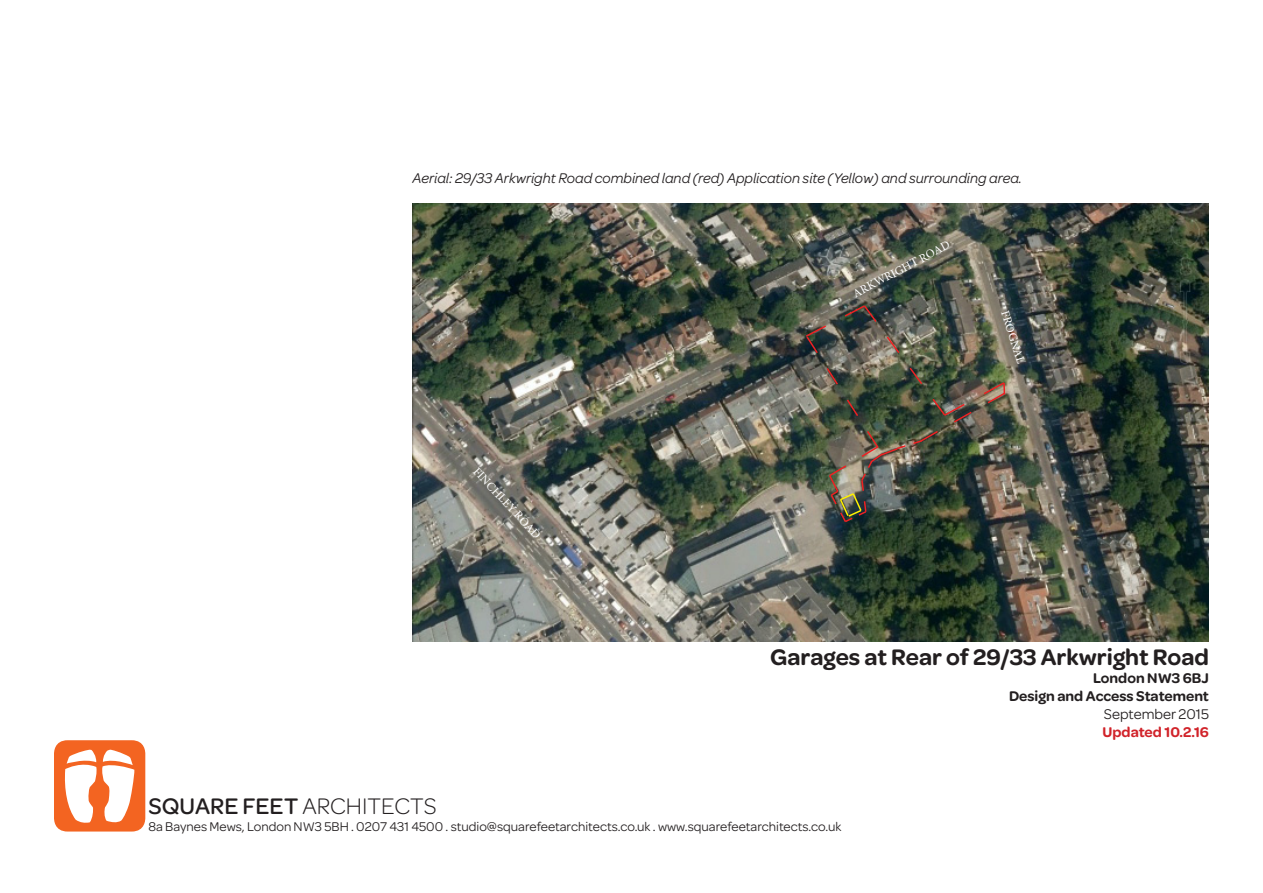
<style>
.page{position:relative;width:1263px;height:893px;background:#fff}
.page>*{position:absolute;margin:0;border:0;box-sizing:border-box;transform-origin:0 0}
.t1{font:600 24px "Omnes";color:#231f20}
.t2{font:500 24px "Omnes";color:#231f20}
.t3{font:italic 15px "Omnes";color:#231f20}
.t4{font:600 15px "Omnes";color:#231f20}
.t5{font:600 15px "Omnes";color:#d1232a}
.t6{font:15px "Omnes";color:#231f20}
.t7{font:13.5px "Omnes";color:#231f20}
.t8{font:12px "Minion Pro";color:#fff}
.s1{font-weight:300}
</style>
<div class="page">
<svg style="left:54px;top:740px;width:91px;height:91px"></svg>
<img style="left:412px;top:204px;width:796px;height:437px">
<img style="left:804px;top:304px;width:203px;height:220px">
<p class="t3" style="left:412px;top:170px;width:611px">Aerial: 29/33 Arkwright Road combined land (red) Application site (Yellow) and surrounding area.</p>
<p class="t8" style="left:481px;top:463px;width:94px;rotate:47deg">FINCHLEY ROAD</p>
<p class="t8" style="left:850px;top:287px;width:109px;rotate:-28deg">ARKWRIGHT ROAD</p>
<p class="t8" style="left:1013px;top:308px;width:56px;rotate:73deg">FROGNAL</p>
<p class="t1" style="left:770px;top:643px;width:440px">Garages at Rear of 29/33 Arkwright Road</p>
<p class="t4" style="left:1093px;top:669px;width:117px">London NW3 6BJ</p>
<p class="t4" style="left:1009px;top:687px;width:201px">Design and Access Statement</p>
<p class="t6" style="left:1104px;top:705px;width:106px">September 2015</p>
<p class="t5" style="left:1102px;top:723px;width:108px">Updated 10.2.16</p>
<p class="t2" style="left:148px;top:793px;width:290px">SQUARE FEET <span class="s1">ARCHITECTS</span></p>
<p class="t7" style="left:148px;top:819px;width:694px">8a Baynes Mews, London NW3 5BH . 0207 431 4500 . studio@squarefeetarchitects.co.uk . www.squarefeetarchitects.co.uk</p>
</div>
